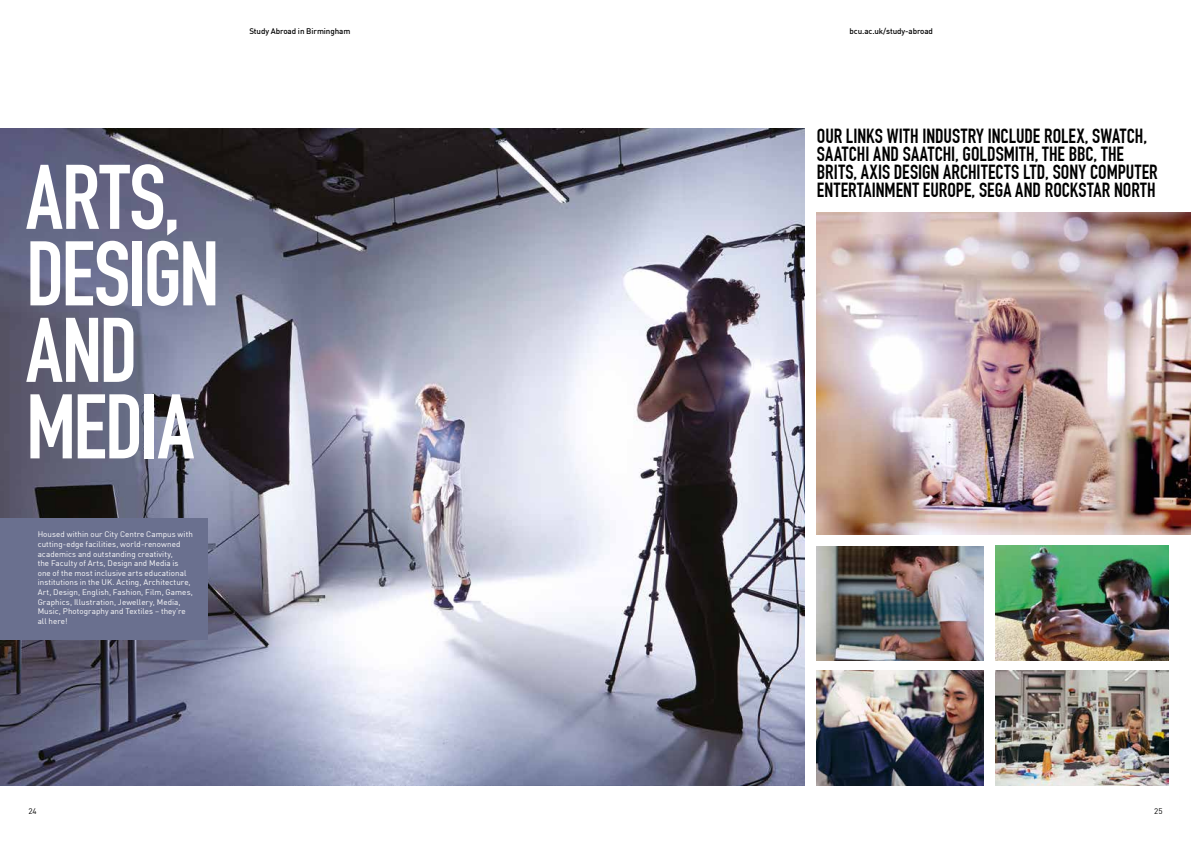
<style>
.page{position:relative;width:1191px;height:842px;background:#fff}
.page>*{position:absolute;margin:0;border:0;box-sizing:border-box;transform-origin:0 0}
.t1{font:700 90px/76.5px "DIN Condensed";letter-spacing:-.02em;color:#fff}
.t2{font:700 20px/18px "DIN Condensed";color:#000}
.t3{font:8px/9.6px "DIN Offc";letter-spacing:.005em;color:#fff}
.t4{font:500 8px "DIN Offc";letter-spacing:-.01em;color:#000}
.t5{font:8px "DIN Offc";color:#000}
</style>
<div class="page">
<img style="left:0;top:128px;width:805px;height:657px">
<div style="left:0;top:519px;width:207px;height:121px;background:#6a708f"></div>
<img style="left:817px;top:213px;width:374px;height:322px">
<img style="left:817px;top:546px;width:166px;height:114px">
<img style="left:817px;top:671px;width:166px;height:114px">
<img style="left:995px;top:546px;width:173px;height:114px">
<img style="left:995px;top:671px;width:173px;height:114px">
<p class="t4" style="left:249px;top:26px;width:103px">Study Abroad in Birmingham</p>
<p class="t4" style="left:849px;top:26px;width:85px">bcu.ac.uk/study-abroad</p>
<h1 class="t1" style="left:26px;top:160px;width:195px">ARTS,<br>DESIGN<br>AND<br>MEDIA</h1>
<p class="t3" style="left:38px;top:530px;width:157px">Housed within our City Centre Campus with cutting-edge facilities, world-renowned academics and outstanding creativity,<br>the Faculty of Arts, Design and Media is one of the most inclusive arts educational institutions in the UK. Acting, Architecture, Art, Design, English, Fashion, Film, Games, Graphics, Illustration, Jewellery, Media, Music, Photography and Textiles – they’re all here!</p>
<h2 class="t2" style="left:817px;top:127px;width:342px">OUR LINKS WITH INDUSTRY INCLUDE ROLEX, SWATCH, SAATCHI AND SAATCHI, GOLDSMITH, THE BBC, THE BRITS, AXIS DESIGN ARCHITECTS LTD, SONY COMPUTER ENTERTAINMENT EUROPE, SEGA AND ROCKSTAR NORTH</h2>
<p class="t5" style="left:28px;top:806px;width:10px">24</p>
<p class="t5" style="left:1154px;top:806px;width:10px">25</p>
</div>
